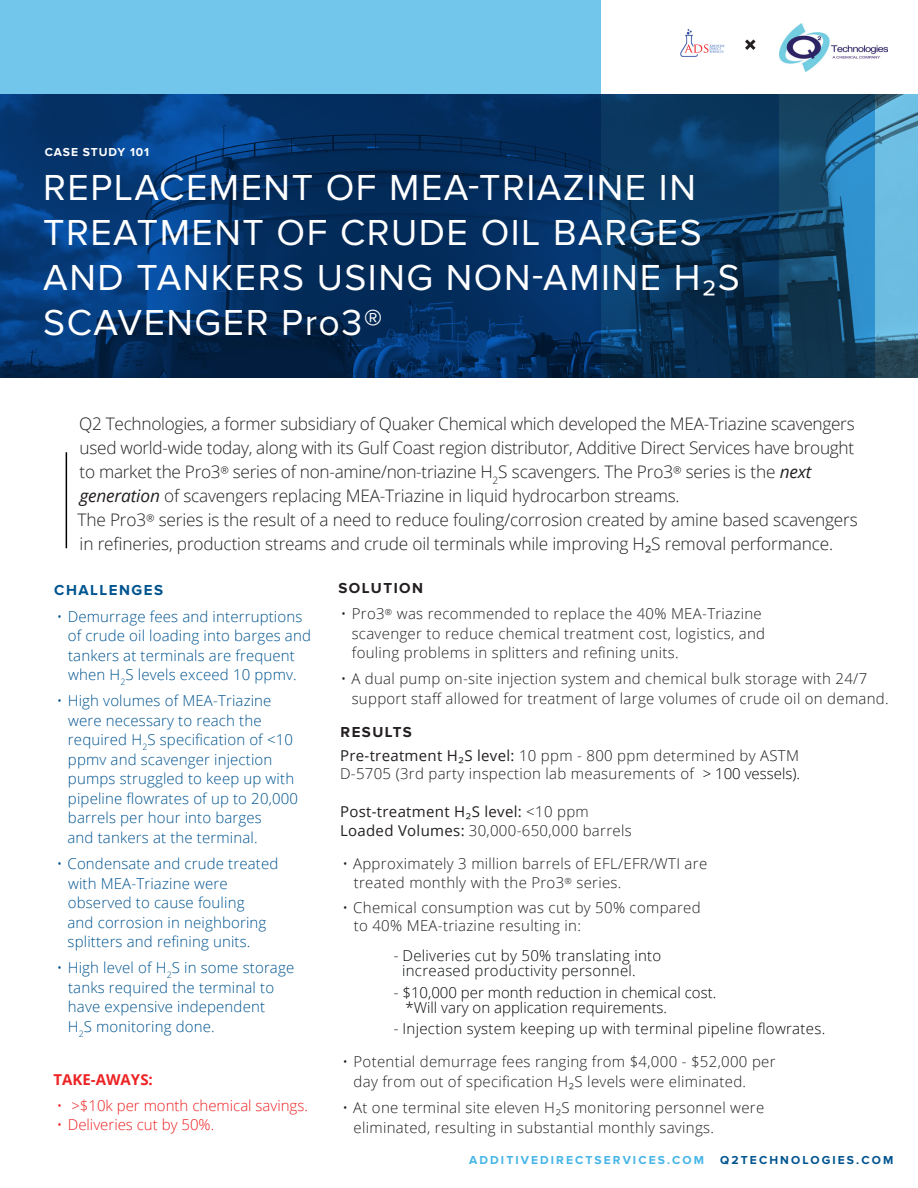
<style>
.page{position:relative;width:918px;height:1188px;background:#fff}
.page>*{position:absolute;margin:0;border:0;box-sizing:border-box;transform-origin:0 0}
.t1{font:37.5px/45px "Proxima Nova";letter-spacing:.04em;color:#fff}
.Regular{font:300 17.25px/24px "Open Sans";letter-spacing:-.01em;color:#231f20}
.reg{font:300 15px/19.5px "Open Sans";letter-spacing:.02em;color:#231f20}
.t2{font:300 15px/19.5px "Open Sans";letter-spacing:.01em;color:#00548f}
.bullets{font:300 15px/15px "Open Sans";letter-spacing:.02em;color:#050707}
.bullets-2{font:300 15px/15px "Open Sans";color:#050707}
.t3{font:300 15px "Open Sans";color:#ed2224}
.reg-2{font:15px "Open Sans";letter-spacing:.02em;color:#231f20}
.Subheader{font:700 15px "Proxima Nova";letter-spacing:.1em;color:#231f20}
.bullets-3{font:700 15px "Open Sans";color:#ed2224}
.Subheader-2{font:700 15px "Proxima Nova";letter-spacing:.1em;color:#00548f}
.Subheader-3{font:700 12px "Proxima Nova";letter-spacing:.175em;color:#46b5e7}
.t4{font:700 12px "Proxima Nova";letter-spacing:.175em;color:#00548f}
.t5{font:700 12px "Proxima Nova";letter-spacing:.075em;color:#fff}
.s1{font-family:"Proxima Nova"}
.s2{font-weight:400;font-style:italic}
.s3{font-family:"Proxima Nova";font-weight:400}
.s4{font-weight:400}
.s5{color:#020304}
.s6{font-weight:300}
</style>
<div class="page">
<img style="left:780px;top:24px;width:107px;height:47px">
<img style="left:680px;top:29px;width:45px;height:28px">
<svg style="left:745px;top:39px;width:11px;height:11px"></svg>
<svg style="left:875px;top:94px;width:43px;height:284px;background:#60a8c9"></svg>
<svg style="left:779px;top:94px;width:96px;height:284px;background:#1a5378"></svg>
<svg style="left:601px;top:94px;width:178px;height:284px;background:#09365e"></svg>
<svg style="left:0;top:0;width:601px;height:378px;background:#1f5688"></svg>
<hr style="left:66px;top:452px;width:1px;height:96px;background:#000">
<p class="t5" style="left:45px;top:145px;width:106px">CASE STUDY 101</p>
<p class="t1" style="left:43px;top:166px;width:698px">REPLACEMENT OF MEA-TRIAZINE IN<br>TREATMENT OF CRUDE OIL BARGES<br>AND TANKERS USING NON-AMINE H₂S<br>SCAVENGER Pro3®</p>
<p class="Regular" style="left:79px;top:411px;width:777px">Q2 Technologies, a former subsidiary of Quaker Chemical which developed the MEA-Triazine scavengers used world-wide today, along with its Gulf Coast region distributor, Additive Direct Services have brought to market the Pro3<span class="s1">®</span> series of non-amine/non-triazine H<sub>2</sub>S scavengers. The Pro3<span class="s1">®</span> series is the <span class="s2">next generation</span> of scavengers replacing MEA-Triazine in liquid hydrocarbon streams.</p>
<p class="Regular" style="left:78px;top:507px;width:782px">The Pro3<span class="s1">®</span> series is the result of a need to reduce fouling/corrosion created by amine based scavengers in refineries, production streams and crude oil terminals while improving H<span class="s3">₂</span>S removal performance.</p>
<p class="Subheader-2" style="left:54px;top:582px;width:110px">CHALLENGES</p>
<p class="t2" style="left:68px;top:606px;width:245px;text-indent:-11px">• Demurrage fees and interruptions of crude oil loading into barges and tankers at terminals are frequent when H<sub>2</sub>S levels exceed 10 ppmv.</p>
<p class="t2" style="left:68px;top:691px;width:232px;text-indent:-11px">• High volumes of MEA-Triazine were necessary to reach the required H<sub>2</sub>S specification of &lt;10 ppmv and scavenger injection pumps struggled to keep up with pipeline flowrates of up to 20,000 barrels per hour into barges<br>and tankers at the terminal.</p>
<p class="t2" style="left:68px;top:854px;width:212px;text-indent:-11px">• Condensate and crude treated with MEA-Triazine were observed to cause fouling<br>and corrosion in neighboring splitters and refining units.</p>
<p class="t2" style="left:68px;top:958px;width:228px;text-indent:-11px">• High level of H<sub>2</sub>S in some storage tanks required the terminal to have expensive independent<br>H<sub>2</sub>S monitoring done.</p>
<p class="bullets-3" style="left:54px;top:1069px;width:101px">TAKE-AWAYS:</p>
<p class="t3" style="left:57px;top:1095px;width:253px">• &gt;$10k per month chemical savings.</p>
<p class="t3" style="left:57px;top:1114px;width:159px">• Deliveries cut by 50%.</p>
<p class="Subheader" style="left:338px;top:579px;width:86px">SOLUTION</p>
<p class="reg" style="left:352px;top:603px;width:415px;text-indent:-11px">• Pro3<span class="s1">®</span> was recommended to replace the 40% MEA-Triazine scavenger to reduce chemical treatment cost, logistics, and fouling problems in splitters and refining units.</p>
<p class="reg" style="left:352px;top:669px;width:539px;text-indent:-11px">• A dual pump on-site injection system and chemical bulk storage with 24/7 support staff allowed for treatment of large volumes of crude oil on demand.</p>
<p class="Subheader" style="left:341px;top:723px;width:73px">RESULTS</p>
<p class="reg" style="left:340px;top:747px;width:462px;line-height:18px"><span class="s4">Pre-treatment H</span><span class="s3">₂</span><span class="s4">S level:</span> 10 ppm - 800 ppm determined by ASTM<br>D-5705 (3rd party inspection lab measurements of <span class="s5">&gt; 100 vessels).</span></p>
<p class="reg-2" style="left:340px;top:801px;width:250px">Post-treatment H<span class="s1">₂</span>S level: <span class="s6">&lt;10 ppm</span></p>
<p class="reg" style="left:340px;top:820px;width:293px"><span class="s4">Loaded Volumes:</span> 30,000-650,000 barrels</p>
<p class="reg" style="left:354px;top:853px;width:355px;text-indent:-11px">• Approximately 3 million barrels of EFL/EFR/WTI are treated monthly with the Pro3<span class="s1">®</span> series.</p>
<p class="reg" style="left:354px;top:898px;width:348px;line-height:18px;text-indent:-11px">• Chemical consumption was cut by 50% compared to 40% MEA-triazine resulting in:</p>
<p class="bullets" style="left:402px;top:948px;width:261px;text-indent:-8px">- Deliveries cut by 50% translating into increased productivity personnel.</p>
<p class="bullets-2" style="left:405px;top:984px;width:312px;text-indent:-12px">- $10,000 per month reduction in chemical cost. *Will vary on application requirements.</p>
<p class="bullets" style="left:394px;top:1021px;width:433px">- Injection system keeping up with terminal pipeline flowrates.</p>
<p class="reg" style="left:354px;top:1052px;width:424px;text-indent:-11px">• Potential demurrage fees ranging from $4,000 - $52,000 per day from out of specification H<span class="s1">₂</span>S levels were eliminated.</p>
<p class="reg" style="left:354px;top:1098px;width:412px;text-indent:-11px">• At one terminal site eleven H<span class="s1">₂</span>S monitoring personnel were eliminated, resulting in substantial monthly savings.</p>
<p class="Subheader-3" style="left:469px;top:1153px;width:236px">ADDITIVEDIRECTSERVICES.COM</p>
<p class="t4" style="left:720px;top:1153px;width:175px">Q2TECHNOLOGIES.COM</p>
</div>
